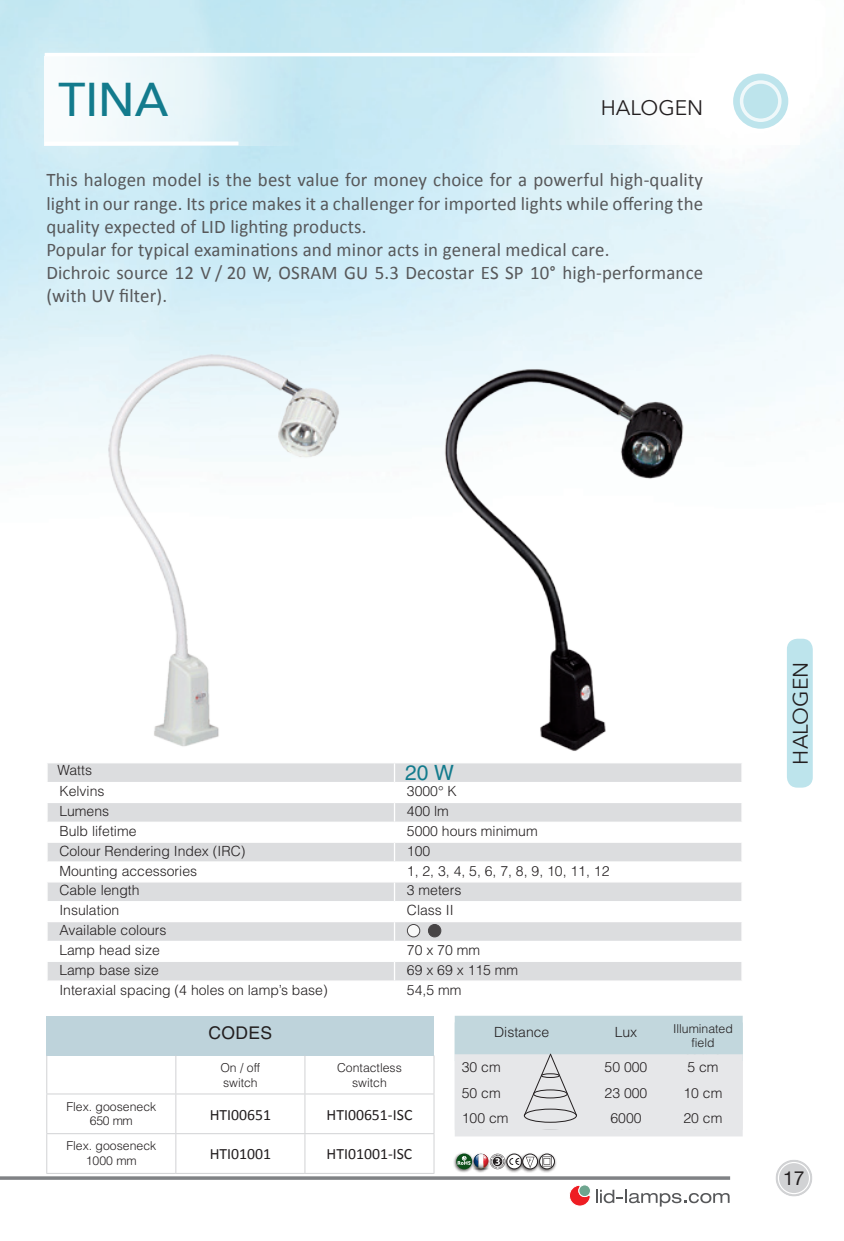
<style>
.page{position:relative;width:844px;height:1241px;background:#fff}
.page>*{position:absolute;margin:0;border:0;box-sizing:border-box;transform-origin:0 0}
.t1{font:500 47.25px "Avenir Next";color:#137b8d}
.t2{font:21px "Avenir Next";color:#231f20}
.t3{font:21px "Helvetica";color:#137b8d}
.t4{font:19.25px/23.1px "Calibri";letter-spacing:.01em;color:#57585a}
.t5{font:19.25px "Helvetica Neue";color:#231f20}
.t6{font:17.5px "Helvetica";letter-spacing:.02em;color:#231f20}
.t7{font:15.75px "Calibri";color:#231f20}
.t8{font:300 14px/19.9px "Helvetica";color:#231f20}
.t9{font:300 12.25px/14.7px "Helvetica";color:#231f20;text-align:center}
</style>
<div class="page">
<hr style="left:0;top:1176px;width:730px;height:3px;background:#808285">
<svg style="left:569px;top:1185px;width:160px;height:20px"></svg>
<div style="left:786px;top:638px;width:26px;height:149px;background:#bde4ec;border-radius:10px"></div>
<div style="left:537px;top:56px;width:262px;height:89px;background:linear-gradient(to right,#def1f7,#fff)"></div>
<svg style="left:731px;top:72px;width:58px;height:58px"></svg>
<div style="left:729px;top:70px;width:62px;height:62px;border:3px solid #fff;border-radius:50%"></div>
<div style="left:741px;top:82px;width:38px;height:38px;background:#bde4ec;border-radius:50%"></div>
<div style="left:739px;top:80px;width:42px;height:42px;border:4px solid #fff;border-radius:50%"></div>
<div style="left:45px;top:57px;width:261px;height:89px;background:linear-gradient(to right,#fff,#c5e7f2)"></div>
<hr style="left:45px;top:142px;width:193px;height:3px;background:#fff">
<div style="left:48px;top:763px;width:693px;height:18px;background:#dcdddf"></div>
<svg style="left:48px;top:803px;width:693px;height:177px;fill:#dcdddf"></svg>
<hr style="left:46px;top:821px;width:348px;height:1px;background:#fff">
<hr style="left:394px;top:841px;width:348px;height:1px;background:#fff">
<hr style="left:394px;top:861px;width:348px;height:1px;background:#fff">
<hr style="left:46px;top:881px;width:348px;height:1px;background:#fff">
<hr style="left:394px;top:881px;width:348px;height:1px;background:#fff">
<hr style="left:46px;top:900px;width:348px;height:2px;background:#fff">
<hr style="left:394px;top:900px;width:348px;height:2px;background:#fff">
<hr style="left:46px;top:920px;width:348px;height:2px;background:#fff">
<hr style="left:394px;top:920px;width:348px;height:2px;background:#fff">
<hr style="left:46px;top:940px;width:348px;height:1px;background:#fff">
<hr style="left:394px;top:940px;width:348px;height:1px;background:#fff">
<hr style="left:46px;top:960px;width:348px;height:1px;background:#fff">
<hr style="left:394px;top:960px;width:348px;height:1px;background:#fff">
<svg style="left:741px;top:763px;width:1px;height:218px"></svg>
<hr style="left:394px;top:821px;width:348px;height:1px;background:#fff">
<hr style="left:46px;top:841px;width:348px;height:1px;background:#fff">
<svg style="left:47px;top:763px;width:1px;height:218px"></svg>
<svg style="left:394px;top:763px;width:1px;height:218px"></svg>
<hr style="left:46px;top:861px;width:348px;height:1px;background:#fff">
<svg style="left:407px;top:924px;width:12px;height:12px"></svg>
<div style="left:407px;top:923px;width:13px;height:14px;border:1px solid #231f20;border-radius:50%"></div>
<div style="left:428px;top:924px;width:13px;height:12px;background:#484546;border-radius:50%"></div>
<div style="left:428px;top:923px;width:13px;height:14px;border:1px solid #231f20;border-radius:50%"></div>
<div style="left:47px;top:1015px;width:387px;height:40px;background:#bed3db"></div>
<hr style="left:46px;top:1055px;width:1px;height:38px;background:#d1d2d4">
<hr style="left:175px;top:1055px;width:1px;height:38px;background:#d1d2d4">
<hr style="left:46px;top:1093px;width:130px;height:1px;background:#d1d2d4">
<hr style="left:46px;top:1094px;width:1px;height:38px;background:#d1d2d4">
<hr style="left:176px;top:1093px;width:129px;height:1px;background:#d1d2d4">
<hr style="left:175px;top:1094px;width:1px;height:38px;background:#d1d2d4">
<hr style="left:304px;top:1094px;width:1px;height:38px;background:#d1d2d4">
<hr style="left:433px;top:1094px;width:1px;height:38px;background:#d1d2d4">
<hr style="left:46px;top:1132px;width:130px;height:1px;background:#d1d2d4">
<hr style="left:46px;top:1133px;width:1px;height:39px;background:#d1d2d4">
<hr style="left:176px;top:1132px;width:129px;height:1px;background:#d1d2d4">
<hr style="left:175px;top:1133px;width:1px;height:39px;background:#d1d2d4">
<hr style="left:305px;top:1132px;width:129px;height:1px;background:#d1d2d4">
<hr style="left:304px;top:1133px;width:1px;height:39px;background:#d1d2d4">
<hr style="left:433px;top:1133px;width:1px;height:39px;background:#d1d2d4">
<hr style="left:46px;top:1172px;width:130px;height:1px;background:#d1d2d4">
<hr style="left:176px;top:1172px;width:129px;height:1px;background:#d1d2d4">
<hr style="left:305px;top:1172px;width:129px;height:1px;background:#d1d2d4">
<hr style="left:304px;top:1055px;width:1px;height:38px;background:#d1d2d4">
<hr style="left:433px;top:1055px;width:1px;height:38px;background:#d1d2d4">
<hr style="left:305px;top:1093px;width:129px;height:1px;background:#d1d2d4">
<svg style="left:454px;top:1015px;width:288px;height:121px;background:#d9e0e3"></svg>
<img style="left:80px;top:335px;width:287px;height:429px">
<img style="left:433px;top:354px;width:261px;height:410px">
<div style="left:453px;top:1151px;width:20px;height:21px;background:#231f20;opacity:.75"></div>
<div style="left:470px;top:1151px;width:20px;height:21px;background:#231f20;opacity:.75"></div>
<div style="left:503px;top:1151px;width:20px;height:21px;background:#231f20;opacity:.75"></div>
<div style="left:519px;top:1151px;width:20px;height:21px;background:#231f20;opacity:.75"></div>
<svg style="left:522px;top:1153px;width:15px;height:15px"></svg>
<svg style="left:525px;top:1156px;width:9px;height:10px"></svg>
<div style="left:522px;top:1153px;width:15px;height:15px;border:1px solid #231f20;border-radius:50%"></div>
<div style="left:536px;top:1151px;width:20px;height:21px;background:#231f20;opacity:.75"></div>
<svg style="left:539px;top:1153px;width:15px;height:15px"></svg>
<svg style="left:542px;top:1156px;width:10px;height:10px"></svg>
<div style="left:539px;top:1153px;width:15px;height:15px;border:1px solid #231f20;border-radius:50%"></div>
<svg style="left:457px;top:1152px;width:62px;height:17px"></svg>
<svg style="left:775px;top:1159px;width:37px;height:37px"></svg>
<div style="left:771px;top:1155px;width:44px;height:44px;border:4px solid #fff;border-radius:50%"></div>
<div style="left:777px;top:1161px;width:32px;height:32px;border:1px solid #fff;border-radius:50%"></div>
<h1 class="t1" style="left:59px;top:59px;width:111px">TINA</h1>
<h2 class="t2" style="left:600px;top:90px;width:104px">HALOGEN</h2>
<p class="t4" style="left:46px;top:168px;width:658px">This halogen model is the best value for money choice for a powerful high-quality light in our range. Its price makes it a challenger for imported lights while offering the quality expected of LID lighting products.<br>Popular for typical examinations and minor acts in general medical care.<br>Dichroic source 12 V / 20 W, OSRAM GU 5.3 Decostar ES SP 10° high-performance (with UV filter).</p>
<p class="t8" style="left:58px;top:759px;width:36px">Watts</p>
<h2 class="t3" style="left:405px;top:760px;width:51px">20 W</h2>
<p class="t8" style="left:59px;top:781px;width:47px">Kelvins</p>
<p class="t8" style="left:407px;top:781px;width:51px">3000° K</p>
<p class="t8" style="left:59px;top:800px;width:51px">Lumens</p>
<p class="t8" style="left:407px;top:800px;width:44px">400 lm</p>
<p class="t8" style="left:59px;top:820px;width:79px">Bulb lifetime</p>
<p class="t8" style="left:407px;top:820px;width:132px">5000 hours minimum</p>
<p class="t8" style="left:59px;top:840px;width:187px">Colour Rendering Index (IRC)</p>
<p class="t8" style="left:407px;top:840px;width:25px">100</p>
<p class="t8" style="left:59px;top:860px;width:139px">Mounting accessories</p>
<p class="t8" style="left:407px;top:860px;width:204px">1, 2, 3, 4, 5, 6, 7, 8, 9, 10, 11, 12</p>
<p class="t8" style="left:59px;top:880px;width:82px">Cable length</p>
<p class="t8" style="left:407px;top:880px;width:56px">3 meters</p>
<p class="t8" style="left:59px;top:900px;width:61px">Insulation</p>
<p class="t8" style="left:407px;top:900px;width:48px">Class II</p>
<p class="t8" style="left:59px;top:919px;width:109px">Available colours<br>Lamp head size</p>
<p class="t8" style="left:407px;top:939px;width:75px">70 x 70 mm</p>
<p class="t8" style="left:59px;top:959px;width:101px">Lamp base size</p>
<p class="t8" style="left:407px;top:959px;width:113px">69 x 69 x 115 mm</p>
<p class="t8" style="left:59px;top:979px;width:270px">Interaxial spacing (4 holes on lamp’s base)</p>
<p class="t8" style="left:407px;top:979px;width:56px">54,5 mm</p>
<p class="t6" style="left:208px;top:1022px;width:65px">CODES</p>
<p class="t9" style="left:220px;top:1060px;width:41px;text-align:left">On / off switch</p>
<p class="t9" style="left:337px;top:1060px;width:66px">Contactless switch</p>
<p class="t9" style="left:66px;top:1098px;width:91px">Flex. gooseneck<br>650 mm</p>
<p class="t7" style="left:210px;top:1104px;width:63px">HTI00651</p>
<p class="t7" style="left:326px;top:1104px;width:87px">HTI00651-ISC</p>
<p class="t9" style="left:66px;top:1138px;width:91px">Flex. gooseneck<br>1000 mm</p>
<p class="t7" style="left:210px;top:1143px;width:63px">HTI01001</p>
<p class="t7" style="left:326px;top:1143px;width:87px">HTI01001-ISC</p>
<p class="t8" style="left:494px;top:1021px;width:57px">Distance</p>
<p class="t8" style="left:614px;top:1021px;width:24px">Lux</p>
<p class="t9" style="left:672px;top:1020px;width:61px">Illuminated field</p>
<p class="t8" style="left:461px;top:1057px;width:40px">30 cm</p>
<p class="t8" style="left:604px;top:1057px;width:44px">50 000</p>
<p class="t8" style="left:687px;top:1057px;width:33px">5 cm</p>
<p class="t8" style="left:461px;top:1082px;width:40px">50 cm</p>
<p class="t8" style="left:604px;top:1082px;width:44px">23 000</p>
<p class="t8" style="left:683px;top:1082px;width:40px">10 cm</p>
<p class="t8" style="left:461px;top:1107px;width:48px">100 cm</p>
<p class="t8" style="left:610px;top:1107px;width:33px">6000</p>
<p class="t8" style="left:683px;top:1107px;width:40px">20 cm</p>
<p class="t8" style="left:494px;top:1028px;width:57px">Distance</p>
<p class="t8" style="left:614px;top:1028px;width:24px">Lux</p>
<p class="t9" style="left:678px;top:1027px;width:51px">Diamètre éclairé</p>
<p class="t8" style="left:461px;top:1063px;width:40px">30 cm</p>
<p class="t8" style="left:604px;top:1063px;width:44px">50 000</p>
<p class="t8" style="left:687px;top:1063px;width:33px">5 cm</p>
<p class="t8" style="left:461px;top:1088px;width:40px">50 cm</p>
<p class="t8" style="left:604px;top:1088px;width:44px">23 000</p>
<p class="t8" style="left:683px;top:1088px;width:40px">20 cm</p>
<p class="t8" style="left:461px;top:1114px;width:48px">100 cm</p>
<p class="t8" style="left:610px;top:1114px;width:33px">6000</p>
<p class="t8" style="left:683px;top:1114px;width:40px">20 cm</p>
<h2 class="t2" style="left:782px;top:764px;width:104px;rotate:-90deg">HALOGEN</h2>
<h3 class="t5" style="left:783px;top:1163px;width:23px">17</h3>
</div>
